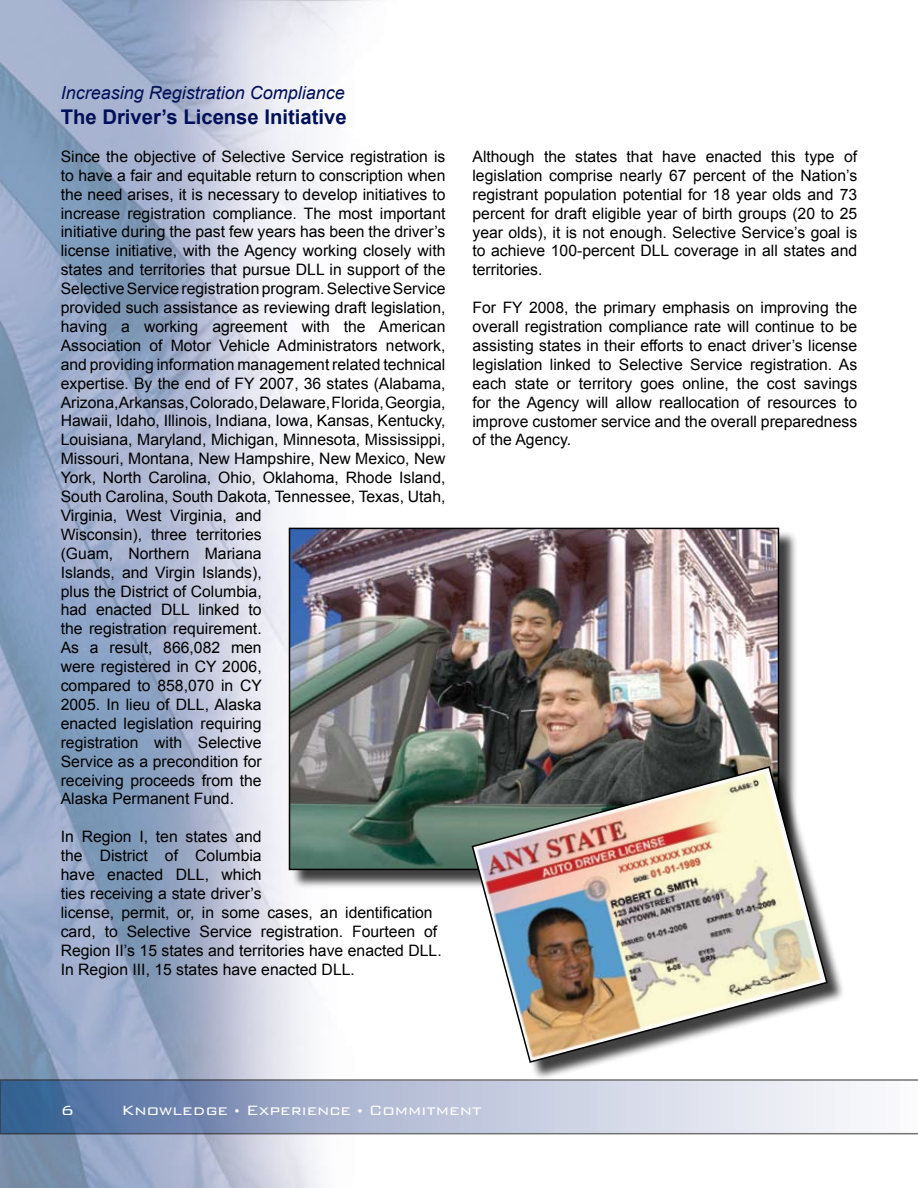
<style>
.page{position:relative;width:918px;height:1188px;background:#fff}
.page>*{position:absolute;margin:0;border:0;box-sizing:border-box;transform-origin:0 0}
.t1{font:700 20.25px "Arial";color:#000f58}
.t2{font:300 18px "Bank Gothic BT";color:#fff}
.t3{font:italic 18px "Arial";color:#000f58}
.t4{font:15.75px/18.9px "Arial";color:#000}
</style>
<div class="page">
<img style="left:0;top:0;width:918px;height:1188px">
<svg style="left:0;top:1079px;width:917px;height:55px;background:#a9b5cd"></svg>
<svg style="left:917px;top:1079px;width:1px;height:55px"></svg>
<div style="left:291px;top:530px;width:513px;height:365px;background:#000;opacity:.75"></div>
<img style="left:292px;top:531px;width:484px;height:336px">
<div style="left:289px;top:528px;width:490px;height:342px;border:2px solid #000"></div>
<div style="left:474px;top:768px;width:378px;height:320px;background:#000;opacity:.75"></div>
<img style="left:471px;top:765px;width:358px;height:299px">
<p class="t3" style="left:61px;top:81px;width:286px">Increasing Registration Compliance</p>
<p class="t1" style="left:61px;top:104px;width:287px">The Driver’s License Initiative</p>
<p class="t4" style="left:61px;top:147px;width:386px">Since the objective of Selective Service registration is to have a fair and equitable return to conscription when the need arises, it is necessary to develop initiatives to increase registration compliance. The most important initiative during the past few years has been the driver’s license initiative, with the Agency working closely with states and territories that pursue DLL in support of the Selective Service registration program. Selective Service provided such assistance as reviewing draft legislation, having a working agreement with the American Association of Motor Vehicle Administrators network, and providing information management related technical expertise. By the end of FY 2007, 36 states (Alabama, Arizona, Arkansas, Colorado, Delaware, Florida, Georgia, Hawaii, Idaho, Illinois, Indiana, Iowa, Kansas, Kentucky, Louisiana, Maryland, Michigan, Minnesota, Mississippi, Missouri, Montana, New Hampshire, New Mexico, New York, North Carolina, Ohio, Oklahoma, Rhode Island, South Carolina, South Dakota, Tennessee, Texas, Utah, Virginia, West Virginia, and<br>Wisconsin), three territories<br>(Guam, Northern Mariana<br>Islands, and Virgin Islands),<br>plus the District of Columbia,<br>had enacted DLL linked to<br>the registration requirement.<br>As a result, 866,082 men<br>were registered in CY 2006,<br>compared to 858,070 in CY<br>2005. In lieu of DLL, Alaska<br>enacted legislation requiring<br>registration with Selective<br>Service as a precondition for<br>receiving proceeds from the<br>Alaska Permanent Fund.</p>
<p class="t4" style="left:61px;top:827px;width:382px">In Region I, ten states and<br>the District of Columbia<br>have enacted DLL, which<br>ties receiving a state driver’s<br>license, permit, or, in some cases, an identification card, to Selective Service registration. Fourteen of Region II’s 15 states and territories have enacted DLL.<br>In Region III, 15 states have enacted DLL.</p>
<p class="t4" style="left:473px;top:147px;width:386px;text-align:justify">Although the states that have enacted this type of legislation comprise nearly 67 percent of the Nation’s registrant population potential for 18 year olds and 73 percent for draft eligible year of birth groups (20 to 25 year olds), it is not enough. Selective Service’s goal is to achieve 100-percent DLL coverage in all states and territories.</p>
<p class="t4" style="left:473px;top:298px;width:386px;text-align:justify">For FY 2008, the primary emphasis on improving the overall registration compliance rate will continue to be assisting states in their efforts to enact driver’s license legislation linked to Selective Service registration. As each state or territory goes online, the cost savings for the Agency will allow reallocation of resources to improve customer service and the overall preparedness of the Agency.</p>
<p class="t2" style="left:61px;top:1100px;width:15px">6</p>
<p class="t2" style="left:121px;top:1100px;width:362px">Knowledge ● Experience ● Commitment</p>
</div>
